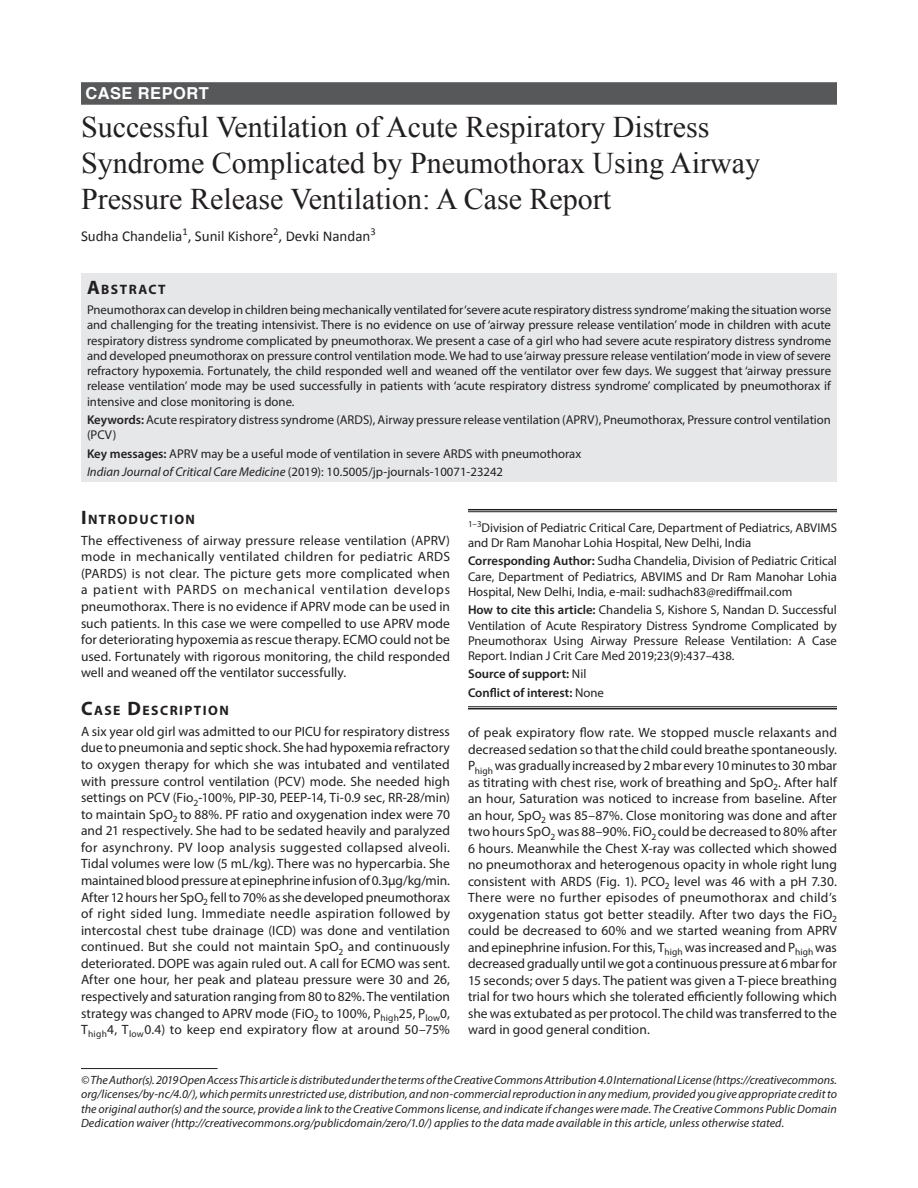
<style>
.page{position:relative;width:918px;height:1188px;background:#fff}
.page>*{position:absolute;margin:0;border:0;box-sizing:border-box;transform-origin:0 0}
.Article_Head{font:30px/36px "Times New Roman";color:#231f20}
.Article_Type{font:700 16.5px "Helvetica";letter-spacing:.025em;color:#fff}
.Author_Names{font:15px "Calibri";color:#231f20}
.A{font:700 13.65px "Myriad Pro";letter-spacing:.105em;color:#231f20}
.Text{font:13.5px/16.5px "Myriad Pro";letter-spacing:.005em;color:#231f20;text-align:justify}
.Abstract{font:12.75px/15.3px "Myriad Pro";color:#231f20;text-align:justify}
.Authors_affiliation{font:12.75px/15.3px "Myriad Pro";color:#231f20;text-align:justify}
.Authors_affiliation-2{font:600 12.75px "Myriad Pro";color:#231f20}
.Bottom_1st_page{font:italic 12px/14.4px "Myriad Pro";letter-spacing:.005em;color:#231f20;text-align:justify}
.s1{font-size:19.5px}
.s2{font-weight:600}
.s3{font-style:italic}
.s4{font-weight:400}
</style>
<div class="page">
<div style="left:81px;top:274px;width:756px;height:208px;background:#e6e7e9"></div>
<div style="left:81px;top:82px;width:756px;height:23px;background:#57585a"></div>
<hr style="left:468px;top:509px;width:369px;height:1px;background:#231f20">
<hr style="left:468px;top:511px;width:369px;height:1px;background:#231f20">
<hr style="left:468px;top:706px;width:369px;height:1px;background:#231f20">
<hr style="left:468px;top:708px;width:369px;height:1px;background:#231f20">
<hr style="left:81px;top:1068px;width:137px;height:1px;background:#231f20">
<p class="Article_Type" style="left:86px;top:84px;width:125px">CASE REPORT</p>
<p class="Article_Head" style="left:81px;top:109px;width:681px">Successful Ventilation of Acute Respiratory Distress<br>Syndrome Complicated by Pneumothorax Using Airway<br>Pressure Release Ventilation: A Case Report</p>
<p class="Author_Names" style="left:81px;top:226px;width:296px">Sudha Chandelia<sup>1</sup>, Sunil Kishore<sup>2</sup>, Devki Nandan<sup>3</sup></p>
<p class="A" style="left:87px;top:281px;width:80px"><span class="s1">A</span>BSTRACT</p>
<p class="Abstract" style="left:87px;top:302px;width:746px">Pneumothorax can develop in children being mechanically ventilated for ‘severe acute respiratory distress syndrome’ making the situation worse and challenging for the treating intensivist. There is no evidence on use of ‘airway pressure release ventilation’ mode in children with acute respiratory distress syndrome complicated by pneumothorax. We present a case of a girl who had severe acute respiratory distress syndrome and developed pneumothorax on pressure control ventilation mode. We had to use ‘airway pressure release ventilation’ mode in view of severe refractory hypoxemia. Fortunately, the child responded well and weaned off the ventilator over few days. We suggest that ‘airway pressure release ventilation’ mode may be used successfully in patients with ‘acute respiratory distress syndrome’ complicated by pneumothorax if intensive and close monitoring is done.</p>
<p class="Abstract" style="left:87px;top:412px;width:746px"><span class="s2">Keywords:</span> Acute respiratory distress syndrome (ARDS), Airway pressure release ventilation (APRV), Pneumothorax, Pressure control ventilation (PCV)</p>
<p class="Abstract" style="left:87px;top:446px;width:496px"><span class="s2">Key messages:</span> APRV may be a useful mode of ventilation in severe ARDS with pneumothorax</p>
<p class="Authors_affiliation" style="left:87px;top:464px;width:418px"><span class="s3">Indian Journal of Critical Care Medicine</span> (2019): 10.5005/jp-journals-10071-23242</p>
<p class="A" style="left:81px;top:510px;width:116px"><span class="s1">I</span>NTRODUCTION</p>
<p class="Text" style="left:81px;top:532px;width:371px">The effectiveness of airway pressure release ventilation (APRV) mode in mechanically ventilated children for pediatric ARDS (PARDS) is not clear. The picture gets more complicated when a patient with PARDS on mechanical ventilation develops pneumothorax. There is no evidence if APRV mode can be used in such patients. In this case we were compelled to use APRV mode for deteriorating hypoxemia as rescue therapy. ECMO could not be used. Fortunately with rigorous monitoring, the child responded well and weaned off the ventilator successfully.</p>
<p class="A" style="left:81px;top:701px;width:149px"><span class="s1">C</span>ASE <span class="s1">D</span>ESCRIPTION</p>
<p class="Text" style="left:81px;top:723px;width:371px">A six year old girl was admitted to our PICU for respiratory distress due to pneumonia and septic shock. She had hypoxemia refractory to oxygen therapy for which she was intubated and ventilated with pressure control ventilation (PCV) mode. She needed high settings on PCV (Fio<sub>2</sub>-100%, PIP-30, PEEP-14, Ti-0.9 sec, RR-28/min) to maintain SpO<sub>2</sub> to 88%. PF ratio and oxygenation index were 70 and 21 respectively. She had to be sedated heavily and paralyzed for asynchrony. PV loop analysis suggested collapsed alveoli.<br>Tidal volumes were low (5 mL/kg). There was no hypercarbia. She maintained blood pressure at epinephrine infusion of 0.3µg/kg/min.<br>After 12 hours her SpO<sub>2</sub> fell to 70% as she developed pneumothorax of right sided lung. Immediate needle aspiration followed by intercostal chest tube drainage (ICD) was done and ventilation continued. But she could not maintain SpO<sub>2</sub> and continuously deteriorated. DOPE was again ruled out. A call for ECMO was sent.<br>After one hour, her peak and plateau pressure were 30 and 26, respectively and saturation ranging from 80 to 82%. The ventilation strategy was changed to APRV mode (FiO<sub>2</sub> to 100%, P<sub>high</sub>25, P<sub>low</sub>0, T<sub>high</sub>4, T<sub>low</sub>0.4) to keep end expiratory flow at around 50–75%</p>
<p class="Text" style="left:468px;top:724px;width:371px">of peak expiratory flow rate. We stopped muscle relaxants and decreased sedation so that the child could breathe spontaneously.<br>P<sub>high</sub> was gradually increased by 2 mbar every 10 minutes to 30 mbar as titrating with chest rise, work of breathing and SpO<sub>2</sub>. After half an hour, Saturation was noticed to increase from baseline. After an hour, SpO<sub>2</sub> was 85–87%. Close monitoring was done and after two hours SpO<sub>2</sub> was 88–90%. FiO<sub>2</sub> could be decreased to 80% after 6 hours. Meanwhile the Chest X-ray was collected which showed no pneumothorax and heterogenous opacity in whole right lung consistent with ARDS (Fig. 1). PCO<sub>2</sub> level was 46 with a pH 7.30.<br>There were no further episodes of pneumothorax and child’s oxygenation status got better steadily. After two days the FiO<sub>2 </sub>could be decreased to 60% and we started weaning from APRV and epinephrine infusion. For this, T<sub>high</sub> was increased and P<sub>high</sub> was decreased gradually until we got a continuous pressure at 6 mbar for 15 seconds; over 5 days. The patient was given a T-piece breathing trial for two hours which she tolerated efficiently following which she was extubated as per protocol. The child was transferred to the ward in good general condition.</p>
<p class="Authors_affiliation" style="left:468px;top:520px;width:370px"><sup>1–3</sup>Division of Pediatric Critical Care, Department of Pediatrics, ABVIMS and Dr Ram Manohar Lohia Hospital, New Delhi, India</p>
<p class="Authors_affiliation" style="left:468px;top:553px;width:371px"><span class="s2">Corresponding Author:</span> Sudha Chandelia, Division of Pediatric Critical Care, Department of Pediatrics, ABVIMS and Dr Ram Manohar Lohia Hospital, New Delhi, India, e-mail: sudhach83@rediffmail.com</p>
<p class="Authors_affiliation" style="left:468px;top:602px;width:371px"><span class="s2">How to cite this article:</span> Chandelia S, Kishore S, Nandan D. Successful Ventilation of Acute Respiratory Distress Syndrome Complicated by Pneumothorax Using Airway Pressure Release Ventilation: A Case Report. Indian J Crit Care Med 2019;23(9):437–438.</p>
<p class="Authors_affiliation-2" style="left:468px;top:666px;width:120px">Source of support: <span class="s4">Nil</span></p>
<p class="Authors_affiliation-2" style="left:468px;top:684px;width:137px">Conflict of interest: <span class="s4">None</span></p>
<p class="Bottom_1st_page" style="left:81px;top:1073px;width:758px">© The Author(s). 2019 Open Access This article is distributed under the terms of the Creative Commons Attribution 4.0 International License (https://creativecommons. org/licenses/by-nc/4.0/), which permits unrestricted use, distribution, and non-commercial reproduction in any medium, provided you give appropriate credit to the original author(s) and the source, provide a link to the Creative Commons license, and indicate if changes were made. The Creative Commons Public Domain Dedication waiver (http://creativecommons.org/publicdomain/zero/1.0/) applies to the data made available in this article, unless otherwise stated.</p>
</div>
